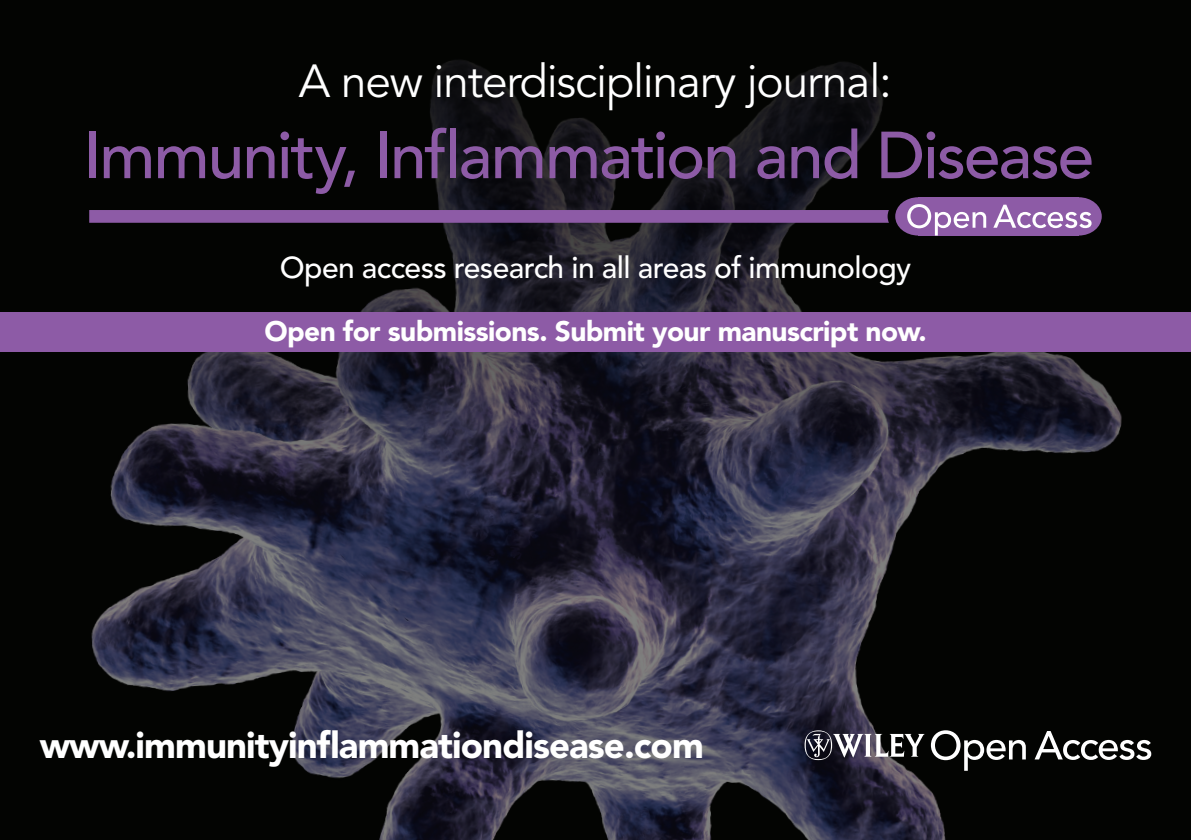
<style>
.page{position:relative;width:1191px;height:840px;background:#fff}
.page>*{position:absolute;margin:0;border:0;box-sizing:border-box;transform-origin:0 0}
.t1{font:46px "Avenir LT Std";letter-spacing:-.025em;color:#fff}
.t2{font:900 36.6px "Avenir LT Std";letter-spacing:-.025em;color:#fff}
.t3{font:500 30px "Avenir LT Std";letter-spacing:-.02em;color:#fff}
.t4{font:900 28px "Avenir LT Std";letter-spacing:-.02em;color:#fff}
</style>
<div class="page">
<img style="left:0;top:0;width:1191px;height:839px">
<div style="left:0;top:312px;width:1191px;height:39px;background:#8d5ba6"></div>
<div style="left:895px;top:197px;width:46px;height:38px;background:#8d5ba6;border-radius:50%"></div>
<div style="left:1055px;top:197px;width:46px;height:38px;background:#8d5ba6;border-radius:50%"></div>
<div style="left:918px;top:197px;width:160px;height:38px;background:#8d5ba6"></div>
<svg style="left:89px;top:210px;width:800px;height:13px"></svg>
<svg style="left:907px;top:204px;width:79px;height:31px"></svg>
<svg style="left:993px;top:204px;width:98px;height:24px"></svg>
<div style="left:89px;top:132px;width:6px;height:46px;background:#8d5ba6"></div>
<svg style="left:104px;top:146px;width:47px;height:32px"></svg>
<svg style="left:158px;top:146px;width:47px;height:32px"></svg>
<svg style="left:212px;top:147px;width:28px;height:32px"></svg>
<svg style="left:247px;top:146px;width:27px;height:32px"></svg>
<svg style="left:280px;top:131px;width:75px;height:63px"></svg>
<div style="left:380px;top:132px;width:6px;height:46px;background:#8d5ba6"></div>
<svg style="left:394px;top:128px;width:52px;height:50px"></svg>
<div style="left:450px;top:128px;width:5px;height:50px;background:#8d5ba6"></div>
<svg style="left:461px;top:146px;width:27px;height:33px"></svg>
<svg style="left:495px;top:146px;width:47px;height:32px"></svg>
<svg style="left:549px;top:146px;width:47px;height:32px"></svg>
<svg style="left:602px;top:131px;width:100px;height:48px"></svg>
<svg style="left:708px;top:146px;width:27px;height:32px"></svg>
<svg style="left:757px;top:146px;width:27px;height:33px"></svg>
<svg style="left:791px;top:128px;width:66px;height:51px"></svg>
<svg style="left:881px;top:131px;width:210px;height:48px"></svg>
<svg style="left:931px;top:729px;width:94px;height:41px"></svg>
<svg style="left:1034px;top:730px;width:117px;height:29px"></svg>
<svg style="left:804px;top:730px;width:120px;height:29px"></svg>
<h1 class="t1" style="left:299px;top:55px;width:594px">A new interdisciplinary journal:</h1>
<p class="t3" style="left:280px;top:250px;width:632px">Open access research in all areas of immunology</p>
<p class="t4" style="left:264px;top:314px;width:664px">Open for submissions. Submit your manuscript now.</p>
<h2 class="t2" style="left:40px;top:722px;width:665px">www.immunityinflammationdisease.com</h2>
</div>
